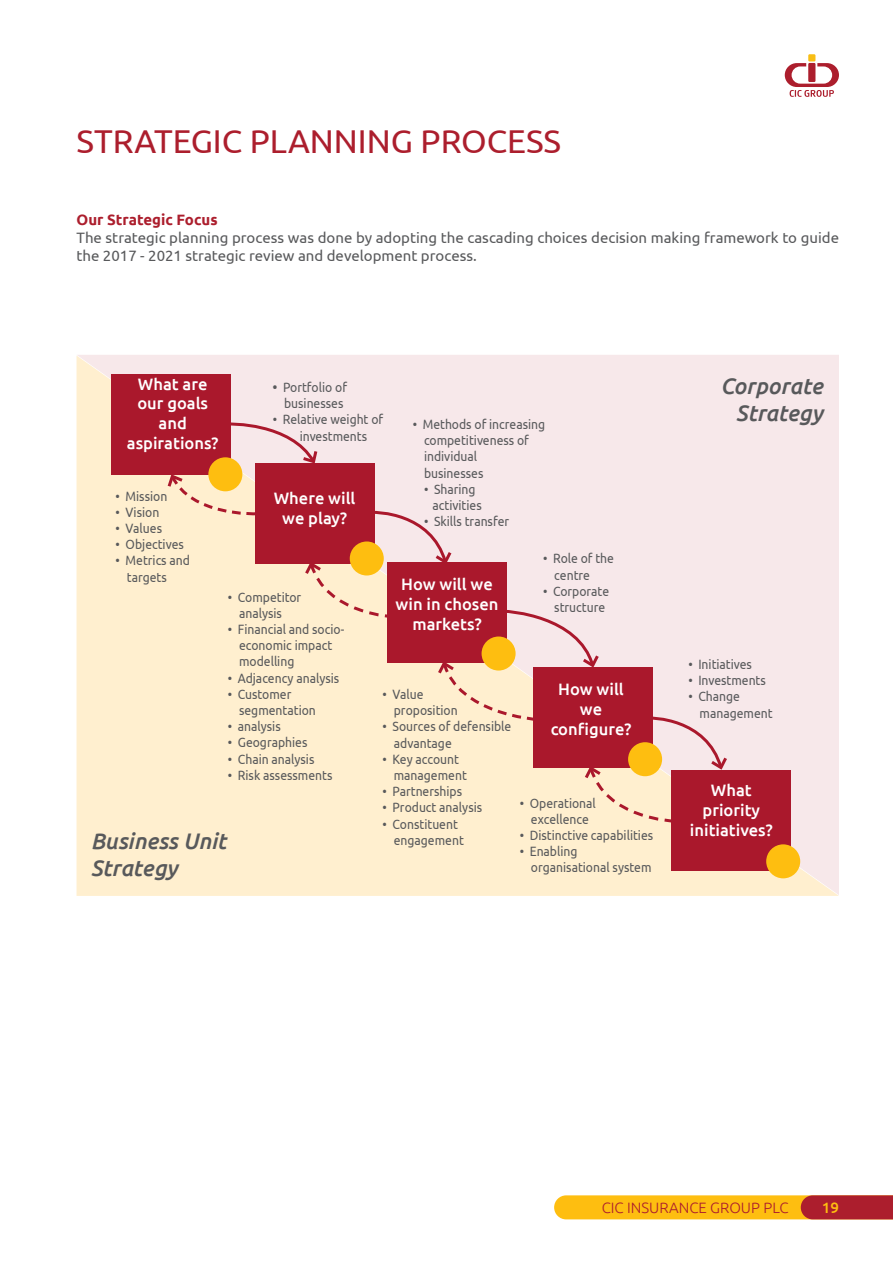
<style>
.page{position:relative;width:893px;height:1263px;background:#fff}
.page>*{position:absolute;margin:0;border:0;box-sizing:border-box;transform-origin:0 0}
.t1{font:33px "Ubuntu";color:#ac1e2d}
.t2{font:italic 500 22.5px/27px "Ubuntu";color:#58595b}
.t3{font:500 16.5px/19.8px "Ubuntu";color:#fff;text-align:center}
.t4{font:15px/18px "Ubuntu";color:#58595b}
.t5{font:300 15px "Ubuntu";color:#ac1e2d}
.t6{font:700 15px "Ubuntu";color:#ac1e2d}
.t7{font:500 15px "Ubuntu";color:#febe10}
.t8{font:13.5px/16.2px "Ubuntu";color:#58595b;scale:.9 1}
.s1{font-weight:700}
</style>
<div class="page">
<svg style="left:77px;top:356px;width:762px;height:540px;background:#faebdc"></svg>
<svg style="left:554px;top:1195px;width:339px;height:24px;background:#e8951c"></svg>
<div style="left:808px;top:54px;width:7px;height:7px;background:#f8be15"></div>
<svg style="left:785px;top:63px;width:54px;height:34px"></svg>
<div style="left:111px;top:374px;width:119px;height:100px;background:#aa182c"></div>
<div style="left:255px;top:463px;width:119px;height:101px;background:#aa182c"></div>
<div style="left:672px;top:770px;width:119px;height:100px;background:#aa182c"></div>
<div style="left:208px;top:457px;width:34px;height:34px;background:#febe10;border-radius:50%"></div>
<div style="left:766px;top:844px;width:34px;height:34px;background:#febe10;border-radius:50%"></div>
<svg style="left:225px;top:421px;width:94px;height:45px;background:#e9c2c3"></svg>
<svg style="left:302px;top:509px;width:428px;height:315px;background:#e8b8ad"></svg>
<svg style="left:165px;top:472px;width:90px;height:45px;background:#f7d5a7"></svg>
<h1 class="t1" style="left:77px;top:121px;width:486px">STRATEGIC PLANNING PROCESS</h1>
<p class="t6" style="left:77px;top:211px;width:143px">Our Strategic Focus</p>
<p class="t4" style="left:77px;top:228px;width:764px">The strategic planning process was done by adopting the cascading choices decision making framework to guide the 2017 - 2021 strategic review and development process.</p>
<p class="t3" style="left:127px;top:373px;width:93px">What are our goals and aspirations?</p>
<p class="t8" style="left:273px;top:379px;width:84px;text-align:center"><span class="s1">•</span> Portfolio of businesses</p>
<p class="t8" style="left:300px;top:411px;width:94px;text-indent:-27px">• Relative weight of investments</p>
<p class="t8" style="left:424px;top:416px;width:136px;text-indent:-11px">• Methods of increasing competitiveness of individual<br>businesses</p>
<p class="t8" style="left:432px;top:480px;width:56px;text-indent:-8px">• Sharing activities</p>
<p class="t8" style="left:424px;top:513px;width:96px">• Skills transfer</p>
<p class="t8" style="left:554px;top:550px;width:68px;text-indent:-11px">• Role of the centre</p>
<p class="t8" style="left:543px;top:582px;width:75px;text-align:center">• Corporate structure</p>
<p class="t8" style="left:116px;top:487px;width:59px">• Mission</p>
<p class="t8" style="left:116px;top:503px;width:50px">• Vision</p>
<p class="t8" style="left:116px;top:520px;width:53px">• Values</p>
<p class="t8" style="left:116px;top:536px;width:77px">• Objectives</p>
<p class="t8" style="left:127px;top:552px;width:72px;text-indent:-11px">• Metrics and targets</p>
<p class="t3" style="left:274px;top:488px;width:83px">Where will we play?</p>
<p class="t3" style="left:396px;top:574px;width:104px">How will we win in chosen markets?</p>
<p class="t8" style="left:228px;top:588px;width:83px;text-align:center">• Competitor analysis</p>
<p class="t8" style="left:239px;top:621px;width:118px;text-indent:-11px">• Financial and socio&shy;economic impact modelling</p>
<p class="t8" style="left:228px;top:669px;width:125px">• Adjacency analysis</p>
<p class="t8" style="left:239px;top:685px;width:87px;text-indent:-11px">• Customer segmentation</p>
<p class="t8" style="left:228px;top:718px;width:60px">• analysis</p>
<p class="t8" style="left:228px;top:734px;width:90px">• Geographies</p>
<p class="t8" style="left:228px;top:750px;width:98px">• Chain analysis</p>
<p class="t8" style="left:228px;top:766px;width:118px">• Risk assessments</p>
<p class="t3" style="left:551px;top:679px;width:82px">How will we configure?</p>
<p class="t8" style="left:394px;top:686px;width:73px;text-indent:-11px">• Value proposition</p>
<p class="t8" style="left:394px;top:718px;width:132px;text-indent:-11px">• Sources of defensible advantage</p>
<p class="t8" style="left:394px;top:750px;width:83px;text-indent:-11px">• Key account management</p>
<p class="t8" style="left:383px;top:783px;width:90px">• Partnerships</p>
<p class="t8" style="left:383px;top:799px;width:112px">• Product analysis</p>
<p class="t8" style="left:394px;top:815px;width:79px;text-indent:-11px">• Constituent engagement</p>
<p class="t8" style="left:520px;top:794px;width:86px;text-align:center">• Operational excellence</p>
<p class="t8" style="left:520px;top:827px;width:150px">• Distinctive capabilities</p>
<p class="t8" style="left:531px;top:843px;width:135px;text-indent:-11px">• Enabling organisational system</p>
<h2 class="t2" style="left:91px;top:827px;width:137px">Business Unit<br>Strategy</h2>
<h2 class="t2" style="left:721px;top:371px;width:104px;text-align:right">Corporate<br>Strategy</h2>
<p class="t8" style="left:688px;top:656px;width:72px">• Initiatives</p>
<p class="t8" style="left:688px;top:672px;width:88px">• Investments</p>
<p class="t8" style="left:700px;top:688px;width:83px;text-indent:-11px">• Change management</p>
<p class="t3" style="left:690px;top:780px;width:84px">What priority initiatives?</p>
<p class="t5" style="left:602px;top:1198px;width:188px">CIC INSURANCE GROUP PLC</p>
<p class="t7" style="left:822px;top:1198px;width:19px">19</p>
</div>
